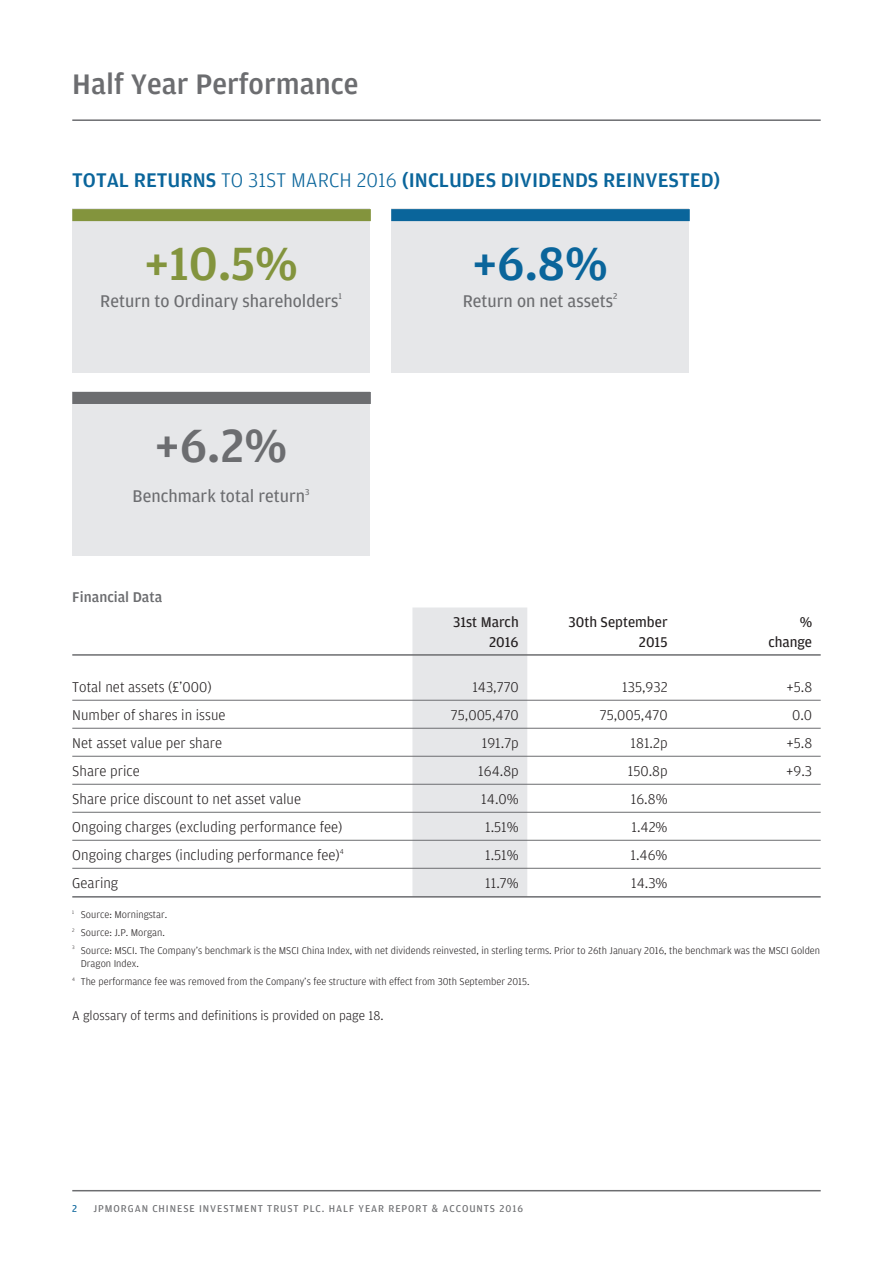
<style>
.page{position:relative;width:893px;height:1263px;background:#fff}
.page>*{position:absolute;margin:0;border:0;box-sizing:border-box;transform-origin:0 0}
.t1{font:500 49.5px "Amplitude";color:#83943d}
.t2{font:500 49.5px "Amplitude";color:#6c6d70}
.t3{font:500 49.5px "Amplitude";color:#0a659b}
.t4{font:500 30px "Amplitude";color:#6c6d70}
.t5{font:500 21px "Amplitude";color:#0a659b}
.t6{font:18px "Amplitude";color:#6c6d70}
.t7{font:300 15px "Amplitude";color:#231f20}
.t8{font:15px "Amplitude";color:#231f20}
.t9{font:500 15px "Amplitude";color:#6c6d70}
.t10{font:300 13.5px "Amplitude";color:#231f20}
.t11{font:300 10.5px/17.7px "Amplitude";color:#231f20}
.t12{font:10.5px "Amplitude";letter-spacing:.09em;color:#6c6d70}
.t13{font:10.5px "Amplitude";color:#0a659b}
.s1{font-weight:300}
</style>
<div class="page">
<hr style="left:72px;top:1190px;width:749px;height:1px;background:#6c6d70">
<hr style="left:72px;top:119px;width:749px;height:2px;background:#6c6d70">
<div style="left:412px;top:607px;width:115px;height:290px;background:#e6e7e9"></div>
<hr style="left:72px;top:654px;width:749px;height:2px;background:#6c6d70">
<hr style="left:72px;top:700px;width:749px;height:1px;background:#6c6d70">
<hr style="left:72px;top:728px;width:749px;height:1px;background:#6c6d70">
<hr style="left:72px;top:756px;width:749px;height:1px;background:#6c6d70">
<hr style="left:72px;top:784px;width:749px;height:1px;background:#6c6d70">
<hr style="left:72px;top:812px;width:749px;height:1px;background:#6c6d70">
<hr style="left:72px;top:840px;width:749px;height:1px;background:#6c6d70">
<hr style="left:72px;top:868px;width:749px;height:1px;background:#6c6d70">
<hr style="left:72px;top:896px;width:749px;height:1px;background:#6c6d70">
<div style="left:72px;top:391px;width:298px;height:164px;background:#e6e7e9"></div>
<div style="left:72px;top:392px;width:299px;height:12px;background:#6c6d70"></div>
<div style="left:72px;top:208px;width:298px;height:165px;background:#e6e7e9"></div>
<div style="left:72px;top:209px;width:299px;height:12px;background:#83943d"></div>
<div style="left:391px;top:208px;width:298px;height:165px;background:#e6e7e9"></div>
<div style="left:391px;top:209px;width:299px;height:12px;background:#0a659b"></div>
<h2 class="t4" style="left:72px;top:66px;width:288px">Half Year Performance</h2>
<h3 class="t5" style="left:72px;top:167px;width:650px">TOTAL RETURNS <span class="s1">TO 31ST MARCH 2016</span> (INCLUDES DIVIDENDS REINVESTED)</h3>
<h1 class="t1" style="left:144px;top:233px;width:155px">+10.5%</h1>
<p class="t6" style="left:100px;top:290px;width:243px">Return to Ordinary shareholders<sup>1</sup></p>
<h1 class="t2" style="left:155px;top:416px;width:134px">+6.2%</h1>
<p class="t6" style="left:133px;top:485px;width:178px">Benchmark total return<sup>3</sup></p>
<p class="t9" style="left:72px;top:588px;width:91px">Financial Data</p>
<h1 class="t3" style="left:472px;top:233px;width:137px">+6.8%</h1>
<p class="t6" style="left:463px;top:290px;width:156px">Return on net assets<sup>2</sup></p>
<p class="t8" style="left:453px;top:613px;width:67px">31st March</p>
<p class="t8" style="left:569px;top:613px;width:100px">30th September</p>
<p class="t8" style="left:800px;top:613px;width:14px">%</p>
<p class="t8" style="left:489px;top:632px;width:31px">2016</p>
<p class="t8" style="left:639px;top:632px;width:30px">2015</p>
<p class="t8" style="left:768px;top:632px;width:45px">change</p>
<p class="t7" style="left:72px;top:677px;width:141px">Total net assets (£’000)</p>
<p class="t7" style="left:472px;top:677px;width:48px">143,770</p>
<p class="t7" style="left:622px;top:677px;width:47px">135,932</p>
<p class="t7" style="left:786px;top:677px;width:27px">+5.8</p>
<p class="t7" style="left:72px;top:706px;width:155px">Number of shares in issue</p>
<p class="t7" style="left:451px;top:706px;width:69px">75,005,470</p>
<p class="t7" style="left:600px;top:706px;width:69px">75,005,470</p>
<p class="t7" style="left:792px;top:706px;width:22px">0.0</p>
<p class="t7" style="left:72px;top:734px;width:151px">Net asset value per share</p>
<p class="t7" style="left:482px;top:734px;width:38px">191.7p</p>
<p class="t7" style="left:631px;top:734px;width:38px">181.2p</p>
<p class="t7" style="left:786px;top:734px;width:27px">+5.8</p>
<p class="t7" style="left:72px;top:762px;width:69px">Share price</p>
<p class="t7" style="left:478px;top:762px;width:42px">164.8p</p>
<p class="t7" style="left:628px;top:762px;width:41px">150.8p</p>
<p class="t7" style="left:786px;top:762px;width:27px">+9.3</p>
<p class="t7" style="left:72px;top:790px;width:230px">Share price discount to net asset value</p>
<p class="t7" style="left:481px;top:790px;width:39px">14.0%</p>
<p class="t7" style="left:631px;top:790px;width:38px">16.8%</p>
<p class="t7" style="left:72px;top:818px;width:272px">Ongoing charges (excluding performance fee)</p>
<p class="t7" style="left:485px;top:818px;width:35px">1.51%</p>
<p class="t7" style="left:631px;top:818px;width:38px">1.42%</p>
<p class="t7" style="left:72px;top:846px;width:273px">Ongoing charges (including performance fee)<sup>4</sup></p>
<p class="t7" style="left:485px;top:846px;width:35px">1.51%</p>
<p class="t7" style="left:630px;top:846px;width:39px">1.46%</p>
<p class="t7" style="left:72px;top:874px;width:48px">Gearing</p>
<p class="t7" style="left:485px;top:874px;width:35px">11.7%</p>
<p class="t7" style="left:631px;top:874px;width:38px">14.3%</p>
<p class="t11" style="left:72px;top:906px;width:749px"><sup>1</sup> Source: Morningstar.<br><sup>2</sup> Source: J.P. Morgan.<br><sup>3</sup> Source: MSCI. The Company’s benchmark is the MSCI China Index, with net dividends reinvested, in sterling terms. Prior to 26th January 2016, the benchmark was the MSCI Golden</p>
<p class="t11" style="left:72px;top:955px;width:459px;text-indent:9px">Dragon Index.<br><sup>4</sup> The performance fee was removed from the Company’s fee structure with effect from 30th September 2015.</p>
<p class="t10" style="left:72px;top:1007px;width:313px">A glossary of terms and definitions is provided on page 18.</p>
<p class="t13" style="left:72px;top:1202px;width:6px">2</p>
<p class="t12" style="left:94px;top:1202px;width:431px">JPMORGAN CHINESE INVESTMENT TRUST PLC. HALF YEAR REPORT &amp; ACCOUNTS 2016</p>
</div>
